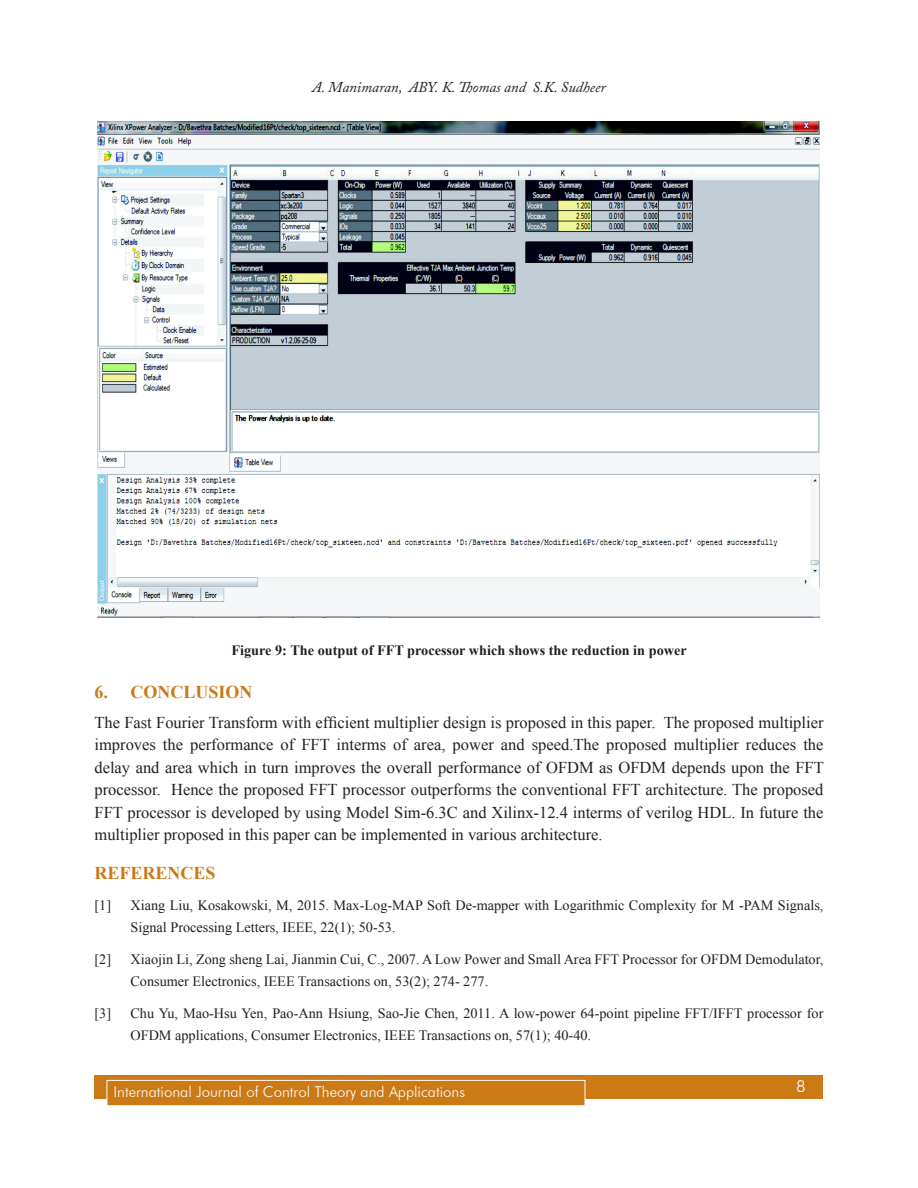
<style>
.page{position:relative;width:918px;height:1188px;background:#fff}
.page>*{position:absolute;margin:0;border:0;box-sizing:border-box;transform-origin:0 0}
.Left_Head-2{font:700 18px "Times New Roman";color:#cb7a16}
.Left_Body_text{font:16.5px/22.5px "Times New Roman";color:#231f20;text-align:justify}
.t1{font:300 16.5px "Futura BT";color:#fff}
.t2{font:300 15px "Futura BT";color:#fff}
.t3{font:italic 15px "Adobe Caslon Pro";color:#231f20}
.t4{font:14.25px/22.5px "Times New Roman";color:#231f20}
.Figure{font:700 14.25px "Times New Roman";color:#231f20}
</style>
<div class="page">
<div style="left:94px;top:1075px;width:730px;height:23px;background:#cb7a16"></div>
<div style="left:107px;top:1080px;width:478px;height:26px;background:#cb7a16;border:1px solid #fff"></div>
<img style="left:98px;top:122px;width:721px;height:496px">
<p class="t3" style="left:312px;top:78px;width:295px">A. Manimaran, ABY. K. Thomas and S.K. Sudheer</p>
<p class="Figure" style="left:232px;top:641px;width:457px">Figure 9: The output of FFT processor which shows the reduction in power</p>
<p class="Left_Head-2" style="left:94px;top:679px;width:159px">6. CONCLUSION</p>
<p class="Left_Body_text" style="left:94px;top:711px;width:731px">The Fast Fourier Transform with efficient multiplier design is proposed in this paper. The proposed multiplier improves the performance of FFT interms of area, power and speed.The proposed multiplier reduces the delay and area which in turn improves the overall performance of OFDM as OFDM depends upon the FFT processor. Hence the proposed FFT processor outperforms the conventional FFT architecture. The proposed FFT processor is developed by using Model Sim-6.3C and Xilinx-12.4 interms of verilog HDL. In future the multiplier proposed in this paper can be implemented in various architecture.</p>
<p class="Left_Head-2" style="left:94px;top:861px;width:123px">REFERENCES</p>
<p class="t4" style="left:94px;top:893px;width:18px">[1]</p>
<p class="t4" style="left:130px;top:893px;width:695px">Xiang Liu, Kosakowski, M, 2015. Max-Log-MAP Soft De-mapper with Logarithmic Complexity for M -PAM Signals,<br>Signal Processing Letters, IEEE, 22(1); 50-53.</p>
<p class="t4" style="left:94px;top:947px;width:18px">[2]</p>
<p class="t4" style="left:130px;top:947px;width:695px">Xiaojin Li, Zong sheng Lai, Jianmin Cui, C., 2007. A Low Power and Small Area FFT Processor for OFDM Demodulator,<br>Consumer Electronics, IEEE Transactions on, 53(2); 274- 277.</p>
<p class="t4" style="left:94px;top:1001px;width:18px">[3]</p>
<p class="t4" style="left:130px;top:1001px;width:695px">Chu Yu, Mao-Hsu Yen, Pao-Ann Hsiung, Sao-Jie Chen, 2011. A low-power 64-point pipeline FFT/IFFT processor for<br>OFDM applications, Consumer Electronics, IEEE Transactions on, 57(1); 40-40.</p>
<p class="t2" style="left:114px;top:1082px;width:353px">International Journal of Control Theory and Applications</p>
<p class="t1" style="left:796px;top:1076px;width:11px">8</p>
</div>
